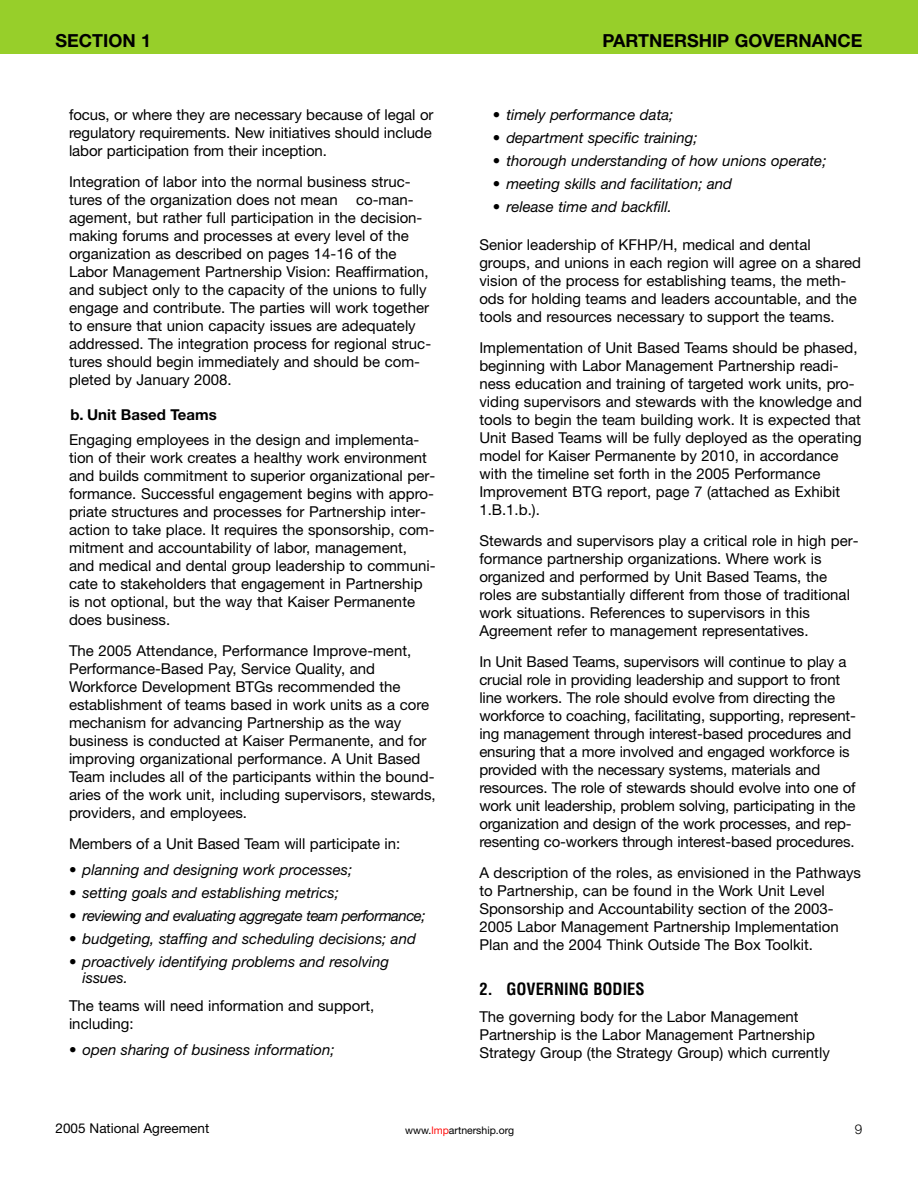
<style>
.page{position:relative;width:918px;height:1188px;background:#fff}
.page>*{position:absolute;margin:0;border:0;box-sizing:border-box;transform-origin:0 0}
.t1{font:700 18px "Helvetica Neue";color:#000}
.t2{font:700 condensed 16.5px "Helvetica";color:#000}
.t3{font:15px/18px "Helvetica Neue";color:#000}
.t4{font:italic 15px/16.5px "Helvetica Neue";color:#000}
.t5{font:italic 15px "Helvetica Neue";letter-spacing:-.035em;color:#000}
.t6{font:700 15px "Helvetica Neue";color:#000}
.t7{font:13.5px "Helvetica Neue";color:#000}
.t8{font:300 13.5px "Helvetica Neue";color:#000}
.t9{font:10.5px "Helvetica Neue";color:#000}
.s1{color:#ff0f0e}
</style>
<div class="page">
<div style="left:0;top:0;width:918px;height:54px;background:#97cf2a"></div>
<p class="t1" style="left:55px;top:34px;width:97px">SECTION 1</p>
<p class="t1" style="left:602px;top:34px;width:262px">PARTNERSHIP GOVERNANCE</p>
<p class="t3" style="left:69px;top:107px;width:366px;text-align:justify">focus, or where they are necessary because of legal or regulatory requirements. New initiatives should include labor participation from their inception.</p>
<p class="t3" style="left:69px;top:174px;width:364px">Integration of labor into the normal business struc&shy;tures of the organization does not mean co-man&shy;agement, but rather full participation in the decision&shy;making forums and processes at every level of the organization as described on pages 14-16 of the Labor Management Partnership Vision: Reaffirmation, and subject only to the capacity of the unions to fully engage and contribute. The parties will work together to ensure that union capacity issues are adequately addressed. The integration process for regional struc&shy;tures should begin immediately and should be com&shy;pleted by January 2008.</p>
<p class="t6" style="left:70px;top:410px;width:148px">b. Unit Based Teams</p>
<p class="t3" style="left:69px;top:432px;width:368px">Engaging employees in the design and implementa&shy;tion of their work creates a healthy work environment and builds commitment to superior organizational per&shy;formance. Successful engagement begins with appro&shy;priate structures and processes for Partnership inter&shy;action to take place. It requires the sponsorship, com&shy;mitment and accountability of labor, management, and medical and dental group leadership to communi&shy;cate to stakeholders that engagement in Partnership is not optional, but the way that Kaiser Permanente does business.</p>
<p class="t3" style="left:69px;top:643px;width:368px">The 2005 Attendance, Performance Improve-ment, Performance-Based Pay, Service Quality, and Workforce Development BTGs recommended the establishment of teams based in work units as a core mechanism for advancing Partnership as the way business is conducted at Kaiser Permanente, and for improving organizational performance. A Unit Based Team includes all of the participants within the bound&shy;aries of the work unit, including supervisors, stewards, providers, and employees.</p>
<p class="t3" style="left:69px;top:836px;width:333px">Members of a Unit Based Team will participate in:</p>
<p class="t4" style="left:69px;top:863px;width:285px">• planning and designing work processes;</p>
<p class="t4" style="left:69px;top:886px;width:271px">• setting goals and establishing metrics;</p>
<p class="t5" style="left:69px;top:910px;width:358px">• reviewing and evaluating aggregate team performance;</p>
<p class="t4" style="left:69px;top:932px;width:348px">• budgeting, staffing and scheduling decisions; and</p>
<p class="t4" style="left:82px;top:955px;width:308px;text-indent:-14px">• proactively identifying problems and resolving issues.</p>
<p class="t3" style="left:69px;top:998px;width:307px">The teams will need information and support, including:</p>
<p class="t4" style="left:69px;top:1043px;width:267px">• open sharing of business information;</p>
<p class="t4" style="left:493px;top:108px;width:182px">• timely performance data;</p>
<p class="t4" style="left:493px;top:131px;width:206px">• department specific training;</p>
<p class="t4" style="left:493px;top:154px;width:335px">• thorough understanding of how unions operate;</p>
<p class="t4" style="left:493px;top:177px;width:241px">• meeting skills and facilitation; and</p>
<p class="t4" style="left:493px;top:200px;width:181px">• release time and backfill.</p>
<p class="t3" style="left:479px;top:237px;width:383px">Senior leadership of KFHP/H, medical and dental groups, and unions in each region will agree on a shared vision of the process for establishing teams, the meth&shy;ods for holding teams and leaders accountable, and the tools and resources necessary to support the teams.</p>
<p class="t3" style="left:479px;top:340px;width:384px">Implementation of Unit Based Teams should be phased, beginning with Labor Management Partnership readi&shy;ness education and training of targeted work units, pro&shy;viding supervisors and stewards with the knowledge and tools to begin the team building work. It is expected that Unit Based Teams will be fully deployed as the operating model for Kaiser Permanente by 2010, in accordance with the timeline set forth in the 2005 Performance Improvement BTG report, page 7 (attached as Exhibit 1.B.1.b.).</p>
<p class="t3" style="left:479px;top:533px;width:381px">Stewards and supervisors play a critical role in high per&shy;formance partnership organizations. Where work is organized and performed by Unit Based Teams, the roles are substantially different from those of traditional work situations. References to supervisors in this Agreement refer to management representatives.</p>
<p class="t3" style="left:479px;top:654px;width:378px">In Unit Based Teams, supervisors will continue to play a crucial role in providing leadership and support to front line workers. The role should evolve from directing the workforce to coaching, facilitating, supporting, represent&shy;ing management through interest-based procedures and ensuring that a more involved and engaged workforce is provided with the necessary systems, materials and resources. The role of stewards should evolve into one of work unit leadership, problem solving, participating in the organization and design of the work processes, and rep&shy;resenting co-workers through interest-based procedures.</p>
<p class="t3" style="left:479px;top:865px;width:383px">A description of the roles, as envisioned in the Pathways to Partnership, can be found in the Work Unit Level Sponsorship and Accountability section of the 2003- 2005 Labor Management Partnership Implementation Plan and the 2004 Think Outside The Box Toolkit.</p>
<p class="t2" style="left:479px;top:983px;width:167px">2. GOVERNING BODIES</p>
<p class="t3" style="left:479px;top:1009px;width:352px">The governing body for the Labor Management<br>Partnership is the Labor Management Partnership<br>Strategy Group (the Strategy Group) which currently</p>
<p class="t7" style="left:56px;top:1123px;width:155px">2005 National Agreement</p>
<p class="t9" style="left:405px;top:1127px;width:110px">www.<span class="s1">lmp</span>artnership.org</p>
<p class="t8" style="left:855px;top:1124px;width:9px">9</p>
</div>
